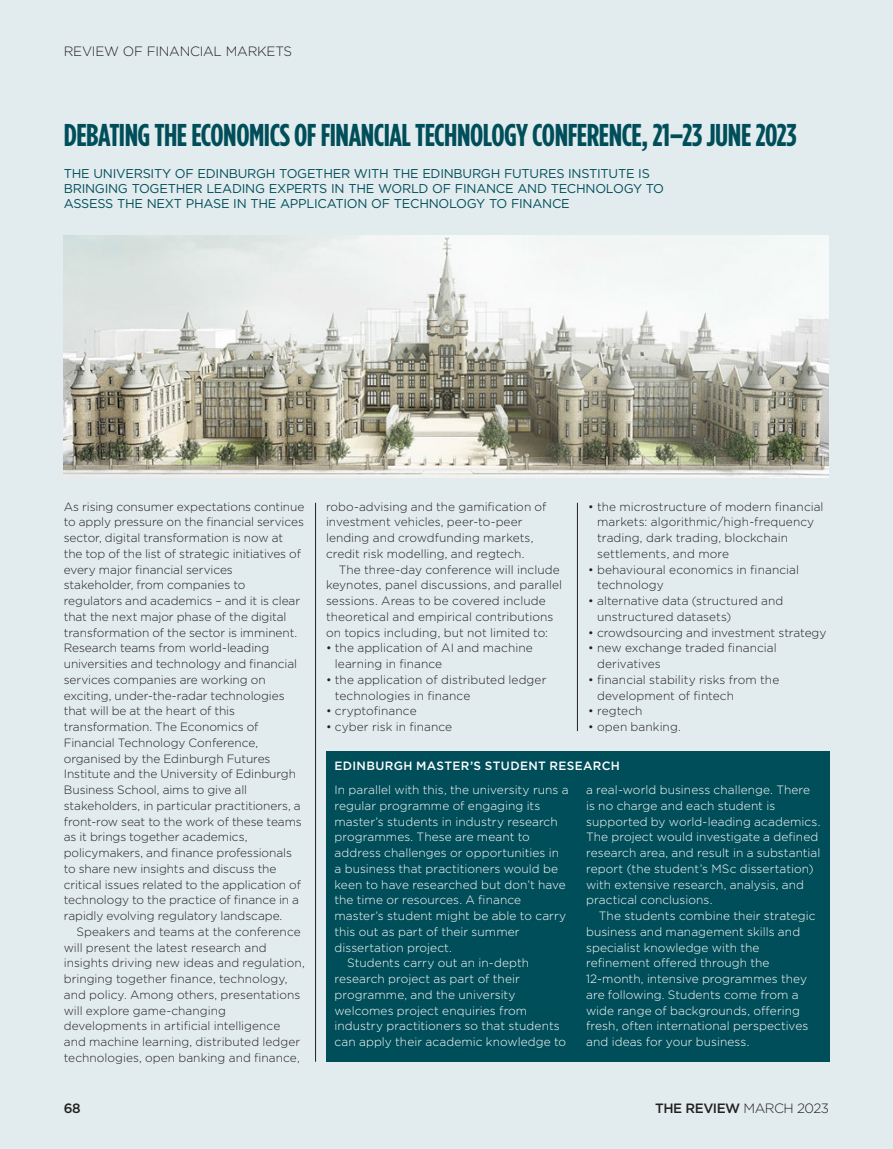
<style>
.page{position:relative;width:893px;height:1149px;background:#fff}
.page>*{position:absolute;margin:0;border:0;box-sizing:border-box;transform-origin:0 0}
.HEADLINE{font:700 31.5px "Gotham Condensed";letter-spacing:-.015em;color:#004e59}
.t1{font:300 13.5px "Gotham";letter-spacing:-.02em;color:#231f20}
.t2{font:500 13.5px "Gotham";letter-spacing:-.04em;color:#231f20}
.t3{font:12.75px/15px "Gotham";letter-spacing:-.02em;color:#004e59}
.COPY{font:300 12px/15.8px "Gotham";letter-spacing:-.005em;color:#231f20}
.COPY-2{font:300 12px/15.8px "Gotham";letter-spacing:.005em;color:#fff}
.COPY-3{font:500 12px "Gotham";letter-spacing:.03em;color:#fff}
.s1{font-weight:300}
</style>
<div class="page">
<div style="left:0;top:0;width:893px;height:1148px;background:#e2ecef"></div>
<hr style="left:315px;top:502px;width:1px;height:559px;background:#231f20">
<hr style="left:577px;top:502px;width:1px;height:228px;background:#231f20">
<div style="left:326px;top:750px;width:503px;height:311px;background:#004e59"></div>
<img style="left:64px;top:235px;width:765px;height:242px">
<p class="t1" style="left:64px;top:43px;width:230px">REVIEW OF FINANCIAL MARKETS</p>
<p class="HEADLINE" style="left:64px;top:117px;width:734px">DEBATING THE ECONOMICS OF FINANCIAL TECHNOLOGY CONFERENCE, 21–23 JUNE 2023</p>
<p class="t3" style="left:64px;top:165px;width:602px">THE UNIVERSITY OF EDINBURGH TOGETHER WITH THE EDINBURGH FUTURES INSTITUTE IS<br>BRINGING TOGETHER LEADING EXPERTS IN THE WORLD OF FINANCE AND TECHNOLOGY TO<br>ASSESS THE NEXT PHASE IN THE APPLICATION OF TECHNOLOGY TO FINANCE</p>
<p class="COPY" style="left:64px;top:498px;width:242px">As rising consumer expectations continue to apply pressure on the financial services sector, digital transformation is now at the top of the list of strategic initiatives of every major financial services stakeholder, from companies to regulators and academics – and it is clear that the next major phase of the digital transformation of the sector is imminent.<br>Research teams from world-leading universities and technology and financial services companies are working on exciting, under-the-radar technologies that will be at the heart of this transformation. The Economics of Financial Technology Conference, organised by the Edinburgh Futures Institute and the University of Edinburgh Business School, aims to give all stakeholders, in particular practitioners, a front-row seat to the work of these teams as it brings together academics, policymakers, and finance professionals to share new insights and discuss the critical issues related to the application of technology to the practice of finance in a rapidly evolving regulatory landscape.</p>
<p class="COPY" style="left:64px;top:923px;width:242px;text-indent:13px">Speakers and teams at the conference will present the latest research and insights driving new ideas and regulation, bringing together finance, technology, and policy. Among others, presentations will explore game-changing developments in artificial intelligence and machine learning, distributed ledger technologies, open banking and finance,</p>
<p class="COPY" style="left:597px;top:498px;width:228px;text-indent:-9px">• the microstructure of modern financial markets: algorithmic/high-frequency trading, dark trading, blockchain settlements, and more</p>
<p class="COPY" style="left:597px;top:561px;width:203px;text-indent:-9px">• behavioural economics in financial technology</p>
<p class="COPY" style="left:597px;top:592px;width:188px;text-indent:-9px">• alternative data (structured and unstructured datasets)</p>
<p class="COPY" style="left:588px;top:624px;width:240px">• crowdsourcing and investment strategy</p>
<p class="COPY" style="left:597px;top:639px;width:181px;text-indent:-9px">• new exchange traded financial derivatives</p>
<p class="COPY" style="left:597px;top:671px;width:184px;text-indent:-9px">• financial stability risks from the development of fintech</p>
<p class="COPY" style="left:588px;top:702px;width:56px">• regtech</p>
<p class="COPY" style="left:588px;top:718px;width:94px">• open banking.</p>
<p class="COPY-3" style="left:334px;top:758px;width:287px">EDINBURGH MASTER’S STUDENT RESEARCH</p>
<p class="COPY-2" style="left:334px;top:781px;width:236px">In parallel with this, the university runs a regular programme of engaging its master’s students in industry research programmes. These are meant to address challenges or opportunities in a business that practitioners would be keen to have researched but don’t have the time or resources. A finance master’s student might be able to carry this out as part of their summer dissertation project.</p>
<p class="COPY-2" style="left:334px;top:954px;width:233px;text-indent:13px">Students carry out an in-depth research project as part of their programme, and the university welcomes project enquiries from industry practitioners so that students can apply their academic knowledge to</p>
<p class="COPY" style="left:326px;top:498px;width:222px">robo-advising and the gamification of investment vehicles, peer-to-peer lending and crowdfunding markets, credit risk modelling, and regtech.</p>
<p class="COPY" style="left:326px;top:561px;width:238px;text-indent:13px">The three-day conference will include keynotes, panel discussions, and parallel sessions. Areas to be covered include theoretical and empirical contributions on topics including, but not limited to:</p>
<p class="COPY" style="left:335px;top:639px;width:199px;text-indent:-9px">• the application of AI and machine learning in finance</p>
<p class="COPY" style="left:335px;top:671px;width:213px;text-indent:-9px">• the application of distributed ledger technologies in finance</p>
<p class="COPY" style="left:326px;top:702px;width:92px">• cryptofinance</p>
<p class="COPY" style="left:326px;top:718px;width:128px">• cyber risk in finance</p>
<p class="COPY-2" style="left:586px;top:781px;width:236px">a real-world business challenge. There is no charge and each student is supported by world-leading academics.<br>The project would investigate a defined research area, and result in a substantial report (the student’s MSc dissertation) with extensive research, analysis, and practical conclusions.</p>
<p class="COPY-2" style="left:586px;top:907px;width:231px;text-indent:13px">The students combine their strategic business and management skills and specialist knowledge with the refinement offered through the 12-month, intensive programmes they are following. Students come from a wide range of backgrounds, offering fresh, often international perspectives and ideas for your business.</p>
<p class="t2" style="left:64px;top:1098px;width:18px">68</p>
<p class="t2" style="left:655px;top:1098px;width:175px">THE REVIEW <span class="s1">MARCH 2023</span></p>
</div>
